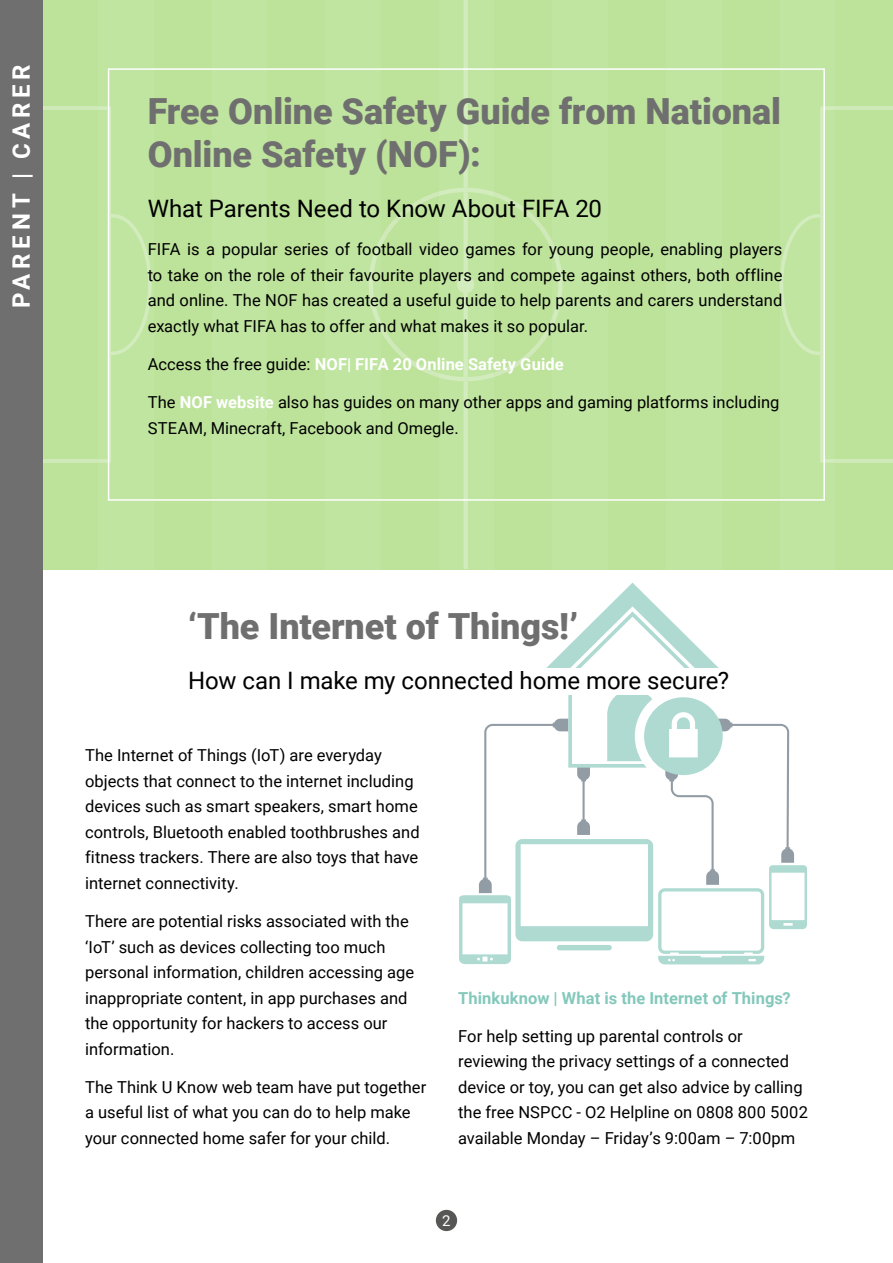
<style>
.page{position:relative;width:893px;height:1263px;background:#fff}
.page>*{position:absolute;margin:0;border:0;box-sizing:border-box;transform-origin:0 0}
.t1{font:900 36px/43.2px "Roboto";letter-spacing:-.005em;color:#706f6f}
.t2{font:24px "Roboto";color:#000}
.t3{font:700 24px "Roboto";letter-spacing:.2em;color:#fff}
.t4{font:16.5px/25.5px "Roboto";color:#000}
.t5{font:700 16.5px "Roboto";letter-spacing:.005em;color:#fff}
.t6{font:700 16.5px "Roboto";letter-spacing:.005em;color:#83c8bb}
.t7{font:15px "Roboto";color:#fff}
.s1{font-weight:400;color:#000}
.s2{font-weight:700;color:#fff}
</style>
<div class="page">
<svg style="left:459px;top:583px;width:348px;height:381px"></svg>
<div style="left:179px;top:668px;width:565px;height:26px;background:#fff"></div>
<div style="left:40px;top:0;width:853px;height:569px;background:#bfe5a0"></div>
<div style="left:40px;top:0;width:58px;height:569px;background:#bde29a"></div>
<div style="left:154px;top:0;width:58px;height:569px;background:#bde29a"></div>
<div style="left:267px;top:0;width:58px;height:569px;background:#bde29a"></div>
<div style="left:608px;top:0;width:58px;height:569px;background:#bde29a"></div>
<div style="left:721px;top:0;width:58px;height:569px;background:#bde29a"></div>
<div style="left:835px;top:0;width:58px;height:569px;background:#bde29a"></div>
<svg style="left:369px;top:0;width:194px;height:569px"></svg>
<hr style="left:40px;top:106px;width:58px;height:4px;background:#d0e9b9">
<hr style="left:40px;top:459px;width:58px;height:4px;background:#d0e9b9">
<svg style="left:98px;top:106px;width:54px;height:357px"></svg>
<hr style="left:835px;top:106px;width:58px;height:4px;background:#d0e9b9">
<hr style="left:835px;top:459px;width:58px;height:4px;background:#d0e9b9">
<svg style="left:780px;top:106px;width:55px;height:357px"></svg>
<div style="left:0;top:0;width:43px;height:1263px;background:#706f6f"></div>
<div style="left:108px;top:68px;width:717px;height:433px;border:2px solid #fff"></div>
<div style="left:436px;top:1210px;width:21px;height:21px;background:#575756;border-radius:50%"></div>
<h2 class="t3" style="left:4px;top:308px;width:246px;rotate:-90deg">PARENT | CARER</h2>
<h1 class="t1" style="left:148px;top:88px;width:635px">Free Online Safety Guide from National<br>Online Safety (NOF):</h1>
<h2 class="t2" style="left:148px;top:192px;width:456px">What Parents Need to Know About FIFA 20</h2>
<p class="t4" style="left:148px;top:236px;width:636px;text-align:justify">FIFA is a popular series of football video games for young people, enabling players to take on the role of their favourite players and compete against others, both offline and online. The NOF has created a useful guide to help parents and carers understand exactly what FIFA has to offer and what makes it so popular.</p>
<p class="t5" style="left:148px;top:353px;width:418px"><span class="s1">Access the free guide:</span> NOF| FIFA 20 Online Safety Guide</p>
<p class="t4" style="left:148px;top:389px;width:633px">The <span class="s2">NOF website</span> also has guides on many other apps and gaming platforms including<br>STEAM, Minecraft, Facebook and Omegle.</p>
<h1 class="t1" style="left:188px;top:604px;width:391px">‘The Internet of Things!’</h1>
<h2 class="t2" style="left:188px;top:664px;width:542px">How can I make my connected home more secure?</h2>
<p class="t4" style="left:85px;top:742px;width:336px">The Internet of Things (IoT) are everyday objects that connect to the internet including devices such as smart speakers, smart home controls, Bluetooth enabled toothbrushes and fitness trackers. There are also toys that have internet connectivity.</p>
<p class="t4" style="left:85px;top:908px;width:331px">There are potential risks associated with the ‘IoT’ such as devices collecting too much personal information, children accessing age inappropriate content, in app purchases and the opportunity for hackers to access our information.</p>
<p class="t4" style="left:85px;top:1074px;width:343px">The Think U Know web team have put together a useful list of what you can do to help make your connected home safer for your child.</p>
<p class="t6" style="left:458px;top:986px;width:334px">Thinkuknow | What is the Internet of Things?</p>
<p class="t4" style="left:458px;top:1023px;width:351px">For help setting up parental controls or reviewing the privacy settings of a connected device or toy, you can get also advice by calling the free NSPCC - O2 Helpline on 0808 800 5002 available Monday – Friday’s 9:00am – 7:00pm</p>
<p class="t7" style="left:442px;top:1210px;width:10px">2</p>
</div>
